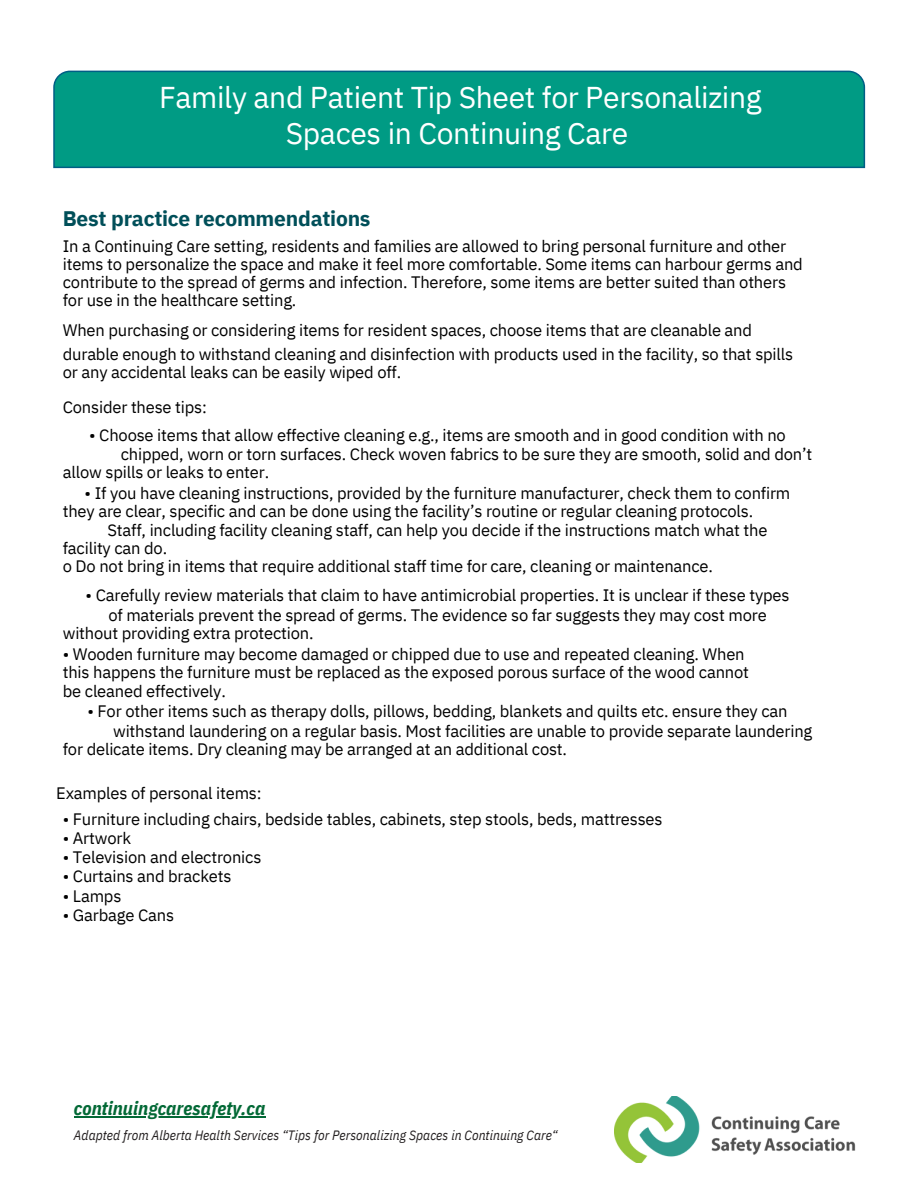
<style>
.page{position:relative;width:918px;height:1188px;background:#fff}
.page>*{position:absolute;margin:0;border:0;box-sizing:border-box;transform-origin:0 0}
.t1{font:30px/36px "IBM Plex Sans";letter-spacing:-.01em;color:#fff;text-align:center}
.t2{font:700 21px "IBM Plex Sans";letter-spacing:-.01em;color:#004f59}
.t3{font:italic 700 18.9px "IBM Plex Sans Cond";color:#036936}
.t4{font:16.5px/18px "IBM Plex Sans";letter-spacing:-.01em;color:#000}
.t5{font:italic 13.5px "IBM Plex Sans Cond";letter-spacing:.005em;color:#231f20}
</style>
<div class="page">
<div style="left:53px;top:70px;width:813px;height:99px;background:#009b84"></div>
<img style="left:615px;top:1096px;width:240px;height:67px">
<hr style="left:74px;top:1116px;width:191px;height:1px;background:#036936">
<p class="t1" style="left:159px;top:79px;width:604px">Family and Patient Tip Sheet for Personalizing<br>Spaces in Continuing Care</p>
<p class="t2" style="left:63px;top:205px;width:309px">Best practice recommendations</p>
<p class="t4" style="left:63px;top:237px;width:742px">In a Continuing Care setting, residents and families are allowed to bring personal furniture and other items to personalize the space and make it feel more comfortable. Some items can harbour germs and contribute to the spread of germs and infection. Therefore, some items are better suited than others</p>
<p class="t4" style="left:63px;top:291px;width:235px">for use in the healthcare setting.</p>
<p class="t4" style="left:63px;top:320px;width:691px">When purchasing or considering items for resident spaces, choose items that are cleanable and</p>
<p class="t4" style="left:63px;top:345px;width:732px">durable enough to withstand cleaning and disinfection with products used in the facility, so that spills</p>
<p class="t4" style="left:63px;top:363px;width:340px">or any accidental leaks can be easily wiped off.</p>
<p class="t4" style="left:63px;top:398px;width:146px">Consider these tips:</p>
<p class="t4" style="left:89px;top:426px;width:698px">• Choose items that allow effective cleaning e.g., items are smooth and in good condition with no</p>
<p class="t4" style="left:121px;top:445px;width:693px">chipped, worn or torn surfaces. Check woven fabrics to be sure they are smooth, solid and don’t</p>
<p class="t4" style="left:63px;top:463px;width:208px">allow spills or leaks to enter.</p>
<p class="t4" style="left:85px;top:483px;width:707px">• If you have cleaning instructions, provided by the furniture manufacturer, check them to confirm</p>
<p class="t4" style="left:63px;top:501px;width:692px">they are clear, specific and can be done using the facility’s routine or regular cleaning protocols.</p>
<p class="t4" style="left:108px;top:521px;width:662px">Staff, including facility cleaning staff, can help you decide if the instructions match what the</p>
<p class="t4" style="left:63px;top:539px;width:106px">facility can do.</p>
<p class="t4" style="left:63px;top:557px;width:652px">o Do not bring in items that require additional staff time for care, cleaning or maintenance.</p>
<p class="t4" style="left:86px;top:586px;width:705px">• Carefully review materials that claim to have antimicrobial properties. It is unclear if these types</p>
<p class="t4" style="left:108px;top:606px;width:660px">of materials prevent the spread of germs. The evidence so far suggests they may cost more</p>
<p class="t4" style="left:63px;top:624px;width:252px">without providing extra protection.</p>
<p class="t4" style="left:63px;top:644px;width:683px">• Wooden furniture may become damaged or chipped due to use and repeated cleaning. When</p>
<p class="t4" style="left:63px;top:662px;width:688px">this happens the furniture must be replaced as the exposed porous surface of the wood cannot</p>
<p class="t4" style="left:63px;top:681px;width:165px">be cleaned effectively.</p>
<p class="t4" style="left:87px;top:702px;width:702px">• For other items such as therapy dolls, pillows, bedding, blankets and quilts etc. ensure they can</p>
<p class="t4" style="left:113px;top:722px;width:701px">withstand laundering on a regular basis. Most facilities are unable to provide separate laundering</p>
<p class="t4" style="left:63px;top:740px;width:506px">for delicate items. Dry cleaning may be arranged at an additional cost.</p>
<p class="t4" style="left:56px;top:784px;width:207px">Examples of personal items:</p>
<p class="t4" style="left:63px;top:810px;width:601px">• Furniture including chairs, bedside tables, cabinets, step stools, beds, mattresses</p>
<p class="t4" style="left:63px;top:829px;width:70px">• Artwork</p>
<p class="t4" style="left:63px;top:848px;width:200px">• Television and electronics</p>
<p class="t4" style="left:63px;top:867px;width:170px">• Curtains and brackets</p>
<p class="t4" style="left:63px;top:886px;width:60px">• Lamps</p>
<p class="t4" style="left:63px;top:905px;width:113px">• Garbage Cans</p>
<p class="t3" style="left:74px;top:1095px;width:193px">continuingcaresafety.ca</p>
<p class="t5" style="left:74px;top:1127px;width:485px">Adapted from Alberta Health Services “Tips for Personalizing Spaces in Continuing Care“</p>
</div>
